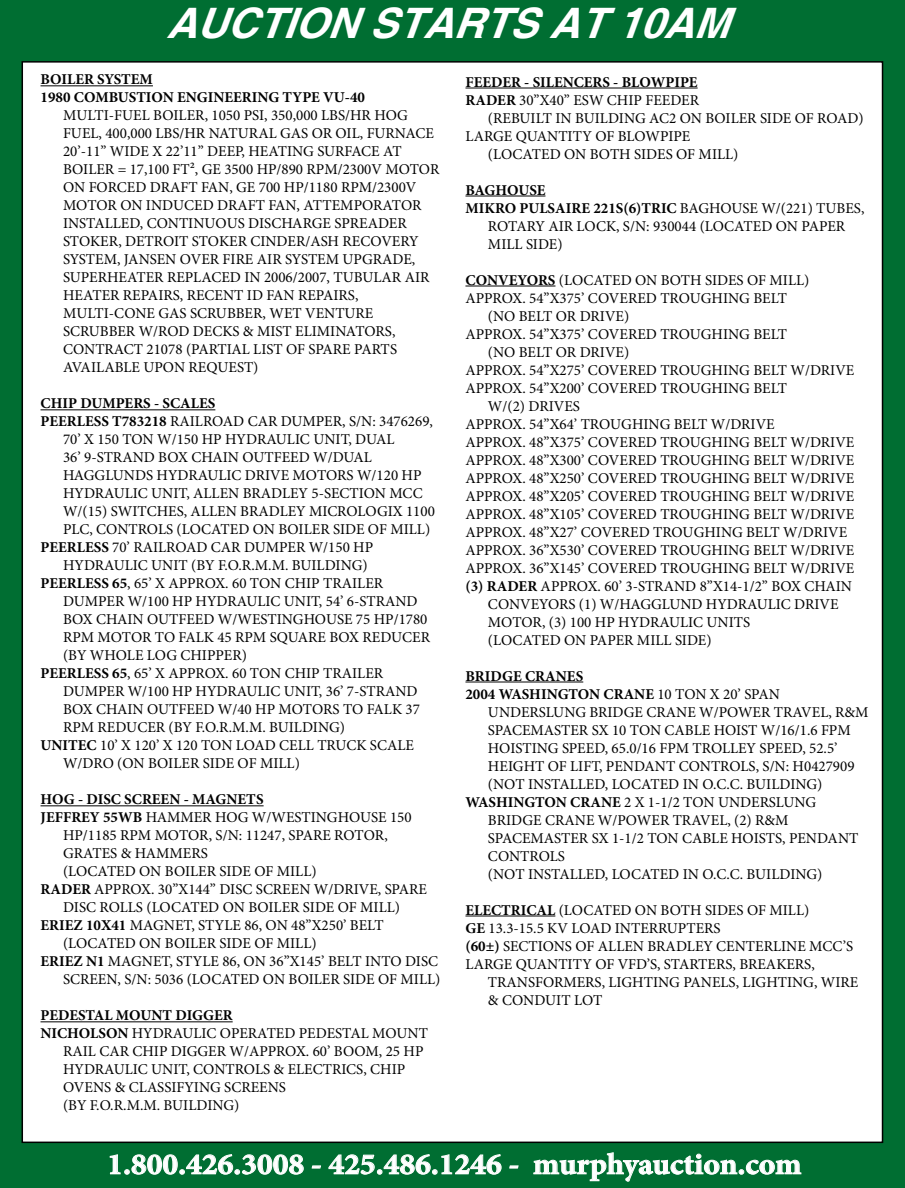
<style>
.page{position:relative;width:905px;height:1188px;background:#fff}
.page>*{position:absolute;margin:0;border:0;box-sizing:border-box;transform-origin:0 0}
.t1{font:italic 700 42px "Helvetica";color:#fff}
.t2{font:700 30px "Minion Pro";color:#fff;scale:1.05 1}
.t3{font:15px/18px "Minion Pro";color:#000}
.t4{font:700 15px/18px "Minion Pro";color:#000}
.s1{font-weight:700}
.s2{font-weight:400}
</style>
<div class="page">
<div style="left:0;top:0;width:904px;height:1188px;background:#006e32"></div>
<svg style="left:109px;top:1154px;width:195px;height:21px"></svg>
<svg style="left:311px;top:1165px;width:10px;height:4px"></svg>
<svg style="left:328px;top:1154px;width:174px;height:21px"></svg>
<svg style="left:509px;top:1165px;width:10px;height:4px"></svg>
<svg style="left:533px;top:1152px;width:268px;height:30px"></svg>
<div style="left:22px;top:61px;width:861px;height:1082px;background:#fff;border:2px solid #000"></div>
<hr style="left:40px;top:85px;width:113px;height:1px;background:#000">
<hr style="left:40px;top:409px;width:175px;height:1px;background:#000">
<hr style="left:40px;top:805px;width:223px;height:1px;background:#000">
<hr style="left:40px;top:1021px;width:193px;height:1px;background:#000">
<hr style="left:465px;top:88px;width:232px;height:1px;background:#000">
<hr style="left:465px;top:196px;width:80px;height:1px;background:#000">
<hr style="left:465px;top:286px;width:90px;height:1px;background:#000">
<hr style="left:465px;top:682px;width:118px;height:1px;background:#000">
<hr style="left:465px;top:916px;width:90px;height:1px;background:#000">
<h1 class="t1" style="left:166px;top:-3px;width:564px">AUCTION STARTS AT 10AM</h1>
<p class="t4" style="left:40px;top:70px;width:326px">BOILER SYSTEM<br>1980 COMBUSTION ENGINEERING TYPE VU-40</p>
<p class="t3" style="left:63px;top:107px;width:378px">MULTI-FUEL BOILER, 1050 PSI, 350,000 LBS/HR HOG FUEL, 400,000 LBS/HR NATURAL GAS OR OIL, FURNACE 20’-11” WIDE X 22’11” DEEP, HEATING SURFACE AT BOILER = 17,100 FT², GE 3500 HP/890 RPM/2300V MOTOR ON FORCED DRAFT FAN, GE 700 HP/1180 RPM/2300V MOTOR ON INDUCED DRAFT FAN, ATTEMPORATOR INSTALLED, CONTINUOUS DISCHARGE SPREADER STOKER, DETROIT STOKER CINDER/ASH RECOVERY SYSTEM, JANSEN OVER FIRE AIR SYSTEM UPGRADE, SUPERHEATER REPLACED IN 2006/2007, TUBULAR AIR HEATER REPAIRS, RECENT ID FAN REPAIRS, MULTI-CONE GAS SCRUBBER, WET VENTURE SCRUBBER W/ROD DECKS &amp; MIST ELIMINATORS, CONTRACT 21078 (PARTIAL LIST OF SPARE PARTS AVAILABLE UPON REQUEST)</p>
<p class="t4" style="left:40px;top:394px;width:176px">CHIP DUMPERS - SCALES</p>
<p class="t3" style="left:40px;top:413px;width:394px"><span class="s1">PEERLESS T783218</span> RAILROAD CAR DUMPER, S/N: 3476269,</p>
<p class="t3" style="left:63px;top:431px;width:333px">70’ X 150 TON W/150 HP HYDRAULIC UNIT, DUAL</p>
<p class="t3" style="left:63px;top:449px;width:310px">36’ 9-STRAND BOX CHAIN OUTFEED W/DUAL</p>
<p class="t3" style="left:63px;top:467px;width:360px">HAGGLUNDS HYDRAULIC DRIVE MOTORS W/120 HP</p>
<p class="t3" style="left:63px;top:485px;width:361px">HYDRAULIC UNIT, ALLEN BRADLEY 5-SECTION MCC</p>
<p class="t3" style="left:63px;top:503px;width:373px">W/(15) SWITCHES, ALLEN BRADLEY MICROLOGIX 1100</p>
<p class="t3" style="left:63px;top:521px;width:369px">PLC, CONTROLS (LOCATED ON BOILER SIDE OF MILL)</p>
<p class="t3" style="left:40px;top:539px;width:334px"><span class="s1">PEERLESS</span> 70’ RAILROAD CAR DUMPER W/150 HP</p>
<p class="t3" style="left:63px;top:557px;width:306px">HYDRAULIC UNIT (BY F.O.R.M.M. BUILDING)</p>
<p class="t3" style="left:40px;top:575px;width:344px"><span class="s1">PEERLESS 65</span>, 65’ X APPROX. 60 TON CHIP TRAILER</p>
<p class="t3" style="left:63px;top:593px;width:356px">DUMPER W/100 HP HYDRAULIC UNIT, 54’ 6-STRAND</p>
<p class="t3" style="left:63px;top:611px;width:366px">BOX CHAIN OUTFEED W/WESTINGHOUSE 75 HP/1780</p>
<p class="t3" style="left:63px;top:629px;width:368px">RPM MOTOR TO FALK 45 RPM SQUARE BOX REDUCER</p>
<p class="t3" style="left:63px;top:647px;width:185px">(BY WHOLE LOG CHIPPER)</p>
<p class="t3" style="left:40px;top:665px;width:344px"><span class="s1">PEERLESS 65</span>, 65’ X APPROX. 60 TON CHIP TRAILER</p>
<p class="t3" style="left:63px;top:683px;width:356px">DUMPER W/100 HP HYDRAULIC UNIT, 36’ 7-STRAND</p>
<p class="t3" style="left:63px;top:701px;width:358px">BOX CHAIN OUTFEED W/40 HP MOTORS TO FALK 37</p>
<p class="t3" style="left:63px;top:719px;width:283px">RPM REDUCER (BY F.O.R.M.M. BUILDING)</p>
<p class="t3" style="left:40px;top:737px;width:375px"><span class="s1">UNITEC</span> 10’ X 120’ X 120 TON LOAD CELL TRUCK SCALE</p>
<p class="t3" style="left:63px;top:755px;width:238px">W/DRO (ON BOILER SIDE OF MILL)</p>
<p class="t4" style="left:40px;top:790px;width:224px">HOG - DISC SCREEN - MAGNETS</p>
<p class="t3" style="left:40px;top:809px;width:372px"><span class="s1">JEFFREY 55WB</span> HAMMER HOG W/WESTINGHOUSE 150</p>
<p class="t3" style="left:63px;top:827px;width:326px">HP/1185 RPM MOTOR, S/N: 11247, SPARE ROTOR,</p>
<p class="t3" style="left:63px;top:845px;width:146px">GRATES &amp; HAMMERS</p>
<p class="t3" style="left:63px;top:863px;width:255px">(LOCATED ON BOILER SIDE OF MILL)</p>
<p class="t3" style="left:40px;top:881px;width:388px"><span class="s1">RADER</span> APPROX. 30”X144” DISC SCREEN W/DRIVE, SPARE</p>
<p class="t3" style="left:63px;top:899px;width:338px">DISC ROLLS (LOCATED ON BOILER SIDE OF MILL)</p>
<p class="t3" style="left:40px;top:917px;width:344px"><span class="s1">ERIEZ 10X41</span> MAGNET, STYLE 86, ON 48”X250’ BELT</p>
<p class="t3" style="left:63px;top:935px;width:255px">(LOCATED ON BOILER SIDE OF MILL)</p>
<p class="t3" style="left:40px;top:953px;width:399px"><span class="s1">ERIEZ N1</span> MAGNET, STYLE 86, ON 36”X145’ BELT INTO DISC</p>
<p class="t3" style="left:63px;top:971px;width:379px">SCREEN, S/N: 5036 (LOCATED ON BOILER SIDE OF MILL)</p>
<p class="t4" style="left:40px;top:1006px;width:194px">PEDESTAL MOUNT DIGGER</p>
<p class="t3" style="left:40px;top:1025px;width:389px"><span class="s1">NICHOLSON</span> HYDRAULIC OPERATED PEDESTAL MOUNT</p>
<p class="t3" style="left:63px;top:1043px;width:362px">RAIL CAR CHIP DIGGER W/APPROX. 60’ BOOM, 25 HP</p>
<p class="t3" style="left:63px;top:1061px;width:344px">HYDRAULIC UNIT, CONTROLS &amp; ELECTRICS, CHIP</p>
<p class="t3" style="left:63px;top:1079px;width:224px">OVENS &amp; CLASSIFYING SCREENS</p>
<p class="t3" style="left:63px;top:1097px;width:178px">(BY F.O.R.M.M. BUILDING)</p>
<p class="t4" style="left:465px;top:73px;width:234px">FEEDER - SILENCERS - BLOWPIPE</p>
<p class="t3" style="left:465px;top:91px;width:235px"><span class="s1">RADER</span> 30”X40” ESW CHIP FEEDER</p>
<p class="t3" style="left:488px;top:109px;width:377px">(REBUILT IN BUILDING AC2 ON BOILER SIDE OF ROAD)</p>
<p class="t3" style="left:465px;top:127px;width:226px">LARGE QUANTITY OF BLOWPIPE</p>
<p class="t3" style="left:488px;top:145px;width:252px">(LOCATED ON BOTH SIDES OF MILL)</p>
<p class="t4" style="left:465px;top:181px;width:81px">BAGHOUSE</p>
<p class="t4" style="left:465px;top:199px;width:400px">MIKRO PULSAIRE 221S(6)TRIC <span class="s2">BAGHOUSE W/(221) TUBES,</span></p>
<p class="t3" style="left:488px;top:217px;width:359px">ROTARY AIR LOCK, S/N: 930044 (LOCATED ON PAPER</p>
<p class="t3" style="left:488px;top:235px;width:76px">MILL SIDE)</p>
<p class="t3" style="left:465px;top:271px;width:345px"><span class="s1">CONVEYORS</span> (LOCATED ON BOTH SIDES OF MILL)</p>
<p class="t3" style="left:465px;top:289px;width:323px">APPROX. 54”X375’ COVERED TROUGHING BELT</p>
<p class="t3" style="left:488px;top:307px;width:143px">(NO BELT OR DRIVE)</p>
<p class="t3" style="left:465px;top:325px;width:323px">APPROX. 54”X375’ COVERED TROUGHING BELT</p>
<p class="t3" style="left:488px;top:343px;width:143px">(NO BELT OR DRIVE)</p>
<p class="t3" style="left:465px;top:361px;width:390px">APPROX. 54”X275’ COVERED TROUGHING BELT W/DRIVE</p>
<p class="t3" style="left:465px;top:379px;width:323px">APPROX. 54”X200’ COVERED TROUGHING BELT</p>
<p class="t3" style="left:488px;top:397px;width:94px">W/(2) DRIVES</p>
<p class="t3" style="left:465px;top:415px;width:311px">APPROX. 54”X64’ TROUGHING BELT W/DRIVE</p>
<p class="t3" style="left:465px;top:433px;width:390px">APPROX. 48”X375’ COVERED TROUGHING BELT W/DRIVE</p>
<p class="t3" style="left:465px;top:451px;width:390px">APPROX. 48”X300’ COVERED TROUGHING BELT W/DRIVE</p>
<p class="t3" style="left:465px;top:469px;width:390px">APPROX. 48”X250’ COVERED TROUGHING BELT W/DRIVE</p>
<p class="t3" style="left:465px;top:487px;width:390px">APPROX. 48”X205’ COVERED TROUGHING BELT W/DRIVE</p>
<p class="t3" style="left:465px;top:505px;width:390px">APPROX. 48”X105’ COVERED TROUGHING BELT W/DRIVE</p>
<p class="t3" style="left:465px;top:523px;width:383px">APPROX. 48”X27’ COVERED TROUGHING BELT W/DRIVE</p>
<p class="t3" style="left:465px;top:541px;width:390px">APPROX. 36”X530’ COVERED TROUGHING BELT W/DRIVE</p>
<p class="t3" style="left:465px;top:559px;width:390px">APPROX. 36”X145’ COVERED TROUGHING BELT W/DRIVE</p>
<p class="t3" style="left:465px;top:577px;width:388px"><span class="s1">(3) RADER</span> APPROX. 60’ 3-STRAND 8”X14-1/2” BOX CHAIN</p>
<p class="t3" style="left:488px;top:595px;width:352px">CONVEYORS (1) W/HAGGLUND HYDRAULIC DRIVE</p>
<p class="t3" style="left:488px;top:613px;width:264px">MOTOR, (3) 100 HP HYDRAULIC UNITS</p>
<p class="t3" style="left:488px;top:631px;width:225px">(LOCATED ON PAPER MILL SIDE)</p>
<p class="t4" style="left:465px;top:667px;width:119px">BRIDGE CRANES</p>
<p class="t4" style="left:465px;top:685px;width:316px">2004 WASHINGTON CRANE <span class="s2">10 TON X 20’ SPAN</span></p>
<p class="t3" style="left:488px;top:703px;width:382px">UNDERSLUNG BRIDGE CRANE W/POWER TRAVEL, R&amp;M</p>
<p class="t3" style="left:488px;top:721px;width:364px">SPACEMASTER SX 10 TON CABLE HOIST W/16/1.6 FPM</p>
<p class="t3" style="left:488px;top:739px;width:351px">HOISTING SPEED, 65.0/16 FPM TROLLEY SPEED, 52.5’</p>
<p class="t3" style="left:488px;top:757px;width:368px">HEIGHT OF LIFT, PENDANT CONTROLS, S/N: H0427909</p>
<p class="t3" style="left:488px;top:775px;width:336px">(NOT INSTALLED, LOCATED IN O.C.C. BUILDING)</p>
<p class="t3" style="left:465px;top:793px;width:352px"><span class="s1">WASHINGTON CRANE</span> 2 X 1-1/2 TON UNDERSLUNG</p>
<p class="t3" style="left:488px;top:811px;width:302px">BRIDGE CRANE W/POWER TRAVEL, (2) R&amp;M</p>
<p class="t3" style="left:488px;top:829px;width:372px">SPACEMASTER SX 1-1/2 TON CABLE HOISTS, PENDANT</p>
<p class="t3" style="left:488px;top:847px;width:78px">CONTROLS</p>
<p class="t3" style="left:488px;top:865px;width:336px">(NOT INSTALLED, LOCATED IN O.C.C. BUILDING)</p>
<p class="t3" style="left:465px;top:901px;width:389px"><span class="s1">ELECTRICAL</span> (LOCATED ON BOTH SIDES OF MILL)<br><span class="s1">GE</span> 13.3-15.5 KV LOAD INTERRUPTERS<br><span class="s1">(60±)</span> SECTIONS OF ALLEN BRADLEY CENTERLINE MCC’S LARGE QUANTITY OF VFD’S, STARTERS, BREAKERS,</p>
<p class="t3" style="left:488px;top:973px;width:372px">TRANSFORMERS, LIGHTING PANELS, LIGHTING, WIRE &amp; CONDUIT LOT</p>
<h2 class="t2" style="left:107px;top:1143px;width:662px">1.800.426.3008 - 425.486.1246 - murphyauction.com</h2>
</div>
